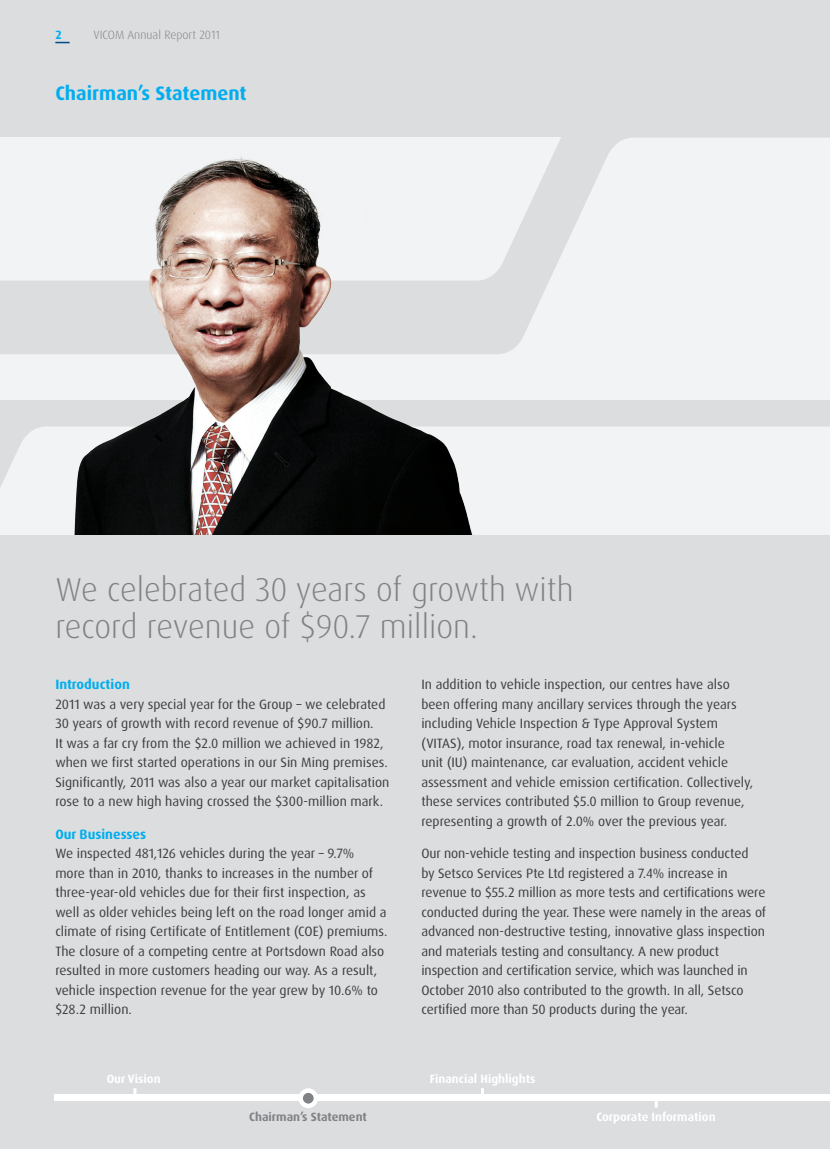
<style>
.page{position:relative;width:830px;height:1149px;background:#fff}
.page>*{position:absolute;margin:0;border:0;box-sizing:border-box;transform-origin:0 0}
.t1{font:300 33px/36px "Dax OT";color:#808285}
.t2{font:700 19.5px "Dax OT";color:#00aeef}
.t3{font:13.5px/19.5px "Dax OT";color:#3e3e3f}
.t4{font:700 13.5px "Dax OT";color:#00aeef}
.t5{font:700 12px "Dax OT";color:#fff}
.t6{font:300 12px "Dax OT";color:#808285}
.t7{font:700 12px "Dax OT";color:#808285}
.t8{font:700 12px "Dax OT";color:#00aeef}
</style>
<div class="page">
<div style="left:0;top:0;width:829px;height:1148px;background:#dcdddf"></div>
<svg style="left:0;top:137px;width:829px;height:31px;fill:#f2f3f4"></svg>
<svg style="left:0;top:168px;width:829px;height:366px;fill:#f2f3f4"></svg>
<img style="left:56px;top:137px;width:431px;height:397px">
<svg style="left:133px;top:1088px;width:3px;height:6px"></svg>
<svg style="left:481px;top:1088px;width:2px;height:6px"></svg>
<svg style="left:654px;top:1100px;width:3px;height:7px"></svg>
<div style="left:54px;top:1094px;width:775px;height:6px;background:#fff"></div>
<svg style="left:55px;top:42px;width:15px;height:1px"></svg>
<svg style="left:300px;top:1090px;width:16px;height:15px"></svg>
<div style="left:298px;top:1087px;width:20px;height:20px;border:4px solid #fff;border-radius:50%"></div>
<p class="t8" style="left:55px;top:27px;width:8px">2</p>
<p class="t6" style="left:94px;top:27px;width:128px">VICOM Annual Report 2011</p>
<h2 class="t2" style="left:55px;top:81px;width:193px">Chairman’s Statement</h2>
<h1 class="t1" style="left:55px;top:572px;width:519px">We celebrated 30 years of growth with record revenue of $90.7 million.</h1>
<p class="t4" style="left:55px;top:675px;width:76px">Introduction</p>
<p class="t3" style="left:55px;top:694px;width:335px">2011 was a very special year for the Group – we celebrated 30 years of growth with record revenue of $90.7 million.<br>It was a far cry from the $2.0 million we achieved in 1982, when we first started operations in our Sin Ming premises.<br>Significantly, 2011 was also a year our market capitalisation rose to a new high having crossed the $300-million mark.</p>
<p class="t4" style="left:55px;top:825px;width:92px">Our Businesses</p>
<p class="t3" style="left:55px;top:843px;width:333px">We inspected 481,126 vehicles during the year – 9.7%<br>more than in 2010, thanks to increases in the number of three-year-old vehicles due for their first inspection, as well as older vehicles being left on the road longer amid a climate of rising Certificate of Entitlement (COE) premiums.<br>The closure of a competing centre at Portsdown Road also resulted in more customers heading our way. As a result, vehicle inspection revenue for the year grew by 10.6% to $28.2 million.</p>
<p class="t3" style="left:421px;top:674px;width:333px">In addition to vehicle inspection, our centres have also been offering many ancillary services through the years including Vehicle Inspection &amp; Type Approval System (VITAS), motor insurance, road tax renewal, in-vehicle<br>unit (IU) maintenance, car evaluation, accident vehicle assessment and vehicle emission certification. Collectively, these services contributed $5.0 million to Group revenue, representing a growth of 2.0% over the previous year.</p>
<p class="t3" style="left:421px;top:843px;width:346px">Our non-vehicle testing and inspection business conducted<br>by Setsco Services Pte Ltd registered a 7.4% increase in revenue to $55.2 million as more tests and certifications were conducted during the year. These were namely in the areas of advanced non-destructive testing, innovative glass inspection and materials testing and consultancy. A new product inspection and certification service, which was launched in October 2010 also contributed to the growth. In all, Setsco certified more than 50 products during the year.</p>
<p class="t5" style="left:107px;top:1070px;width:55px">Our Vision</p>
<p class="t7" style="left:249px;top:1108px;width:119px">Chairman’s Statement</p>
<p class="t5" style="left:429px;top:1070px;width:107px">Financial Highlights</p>
<p class="t5" style="left:596px;top:1108px;width:121px">Corporate Information</p>
</div>
